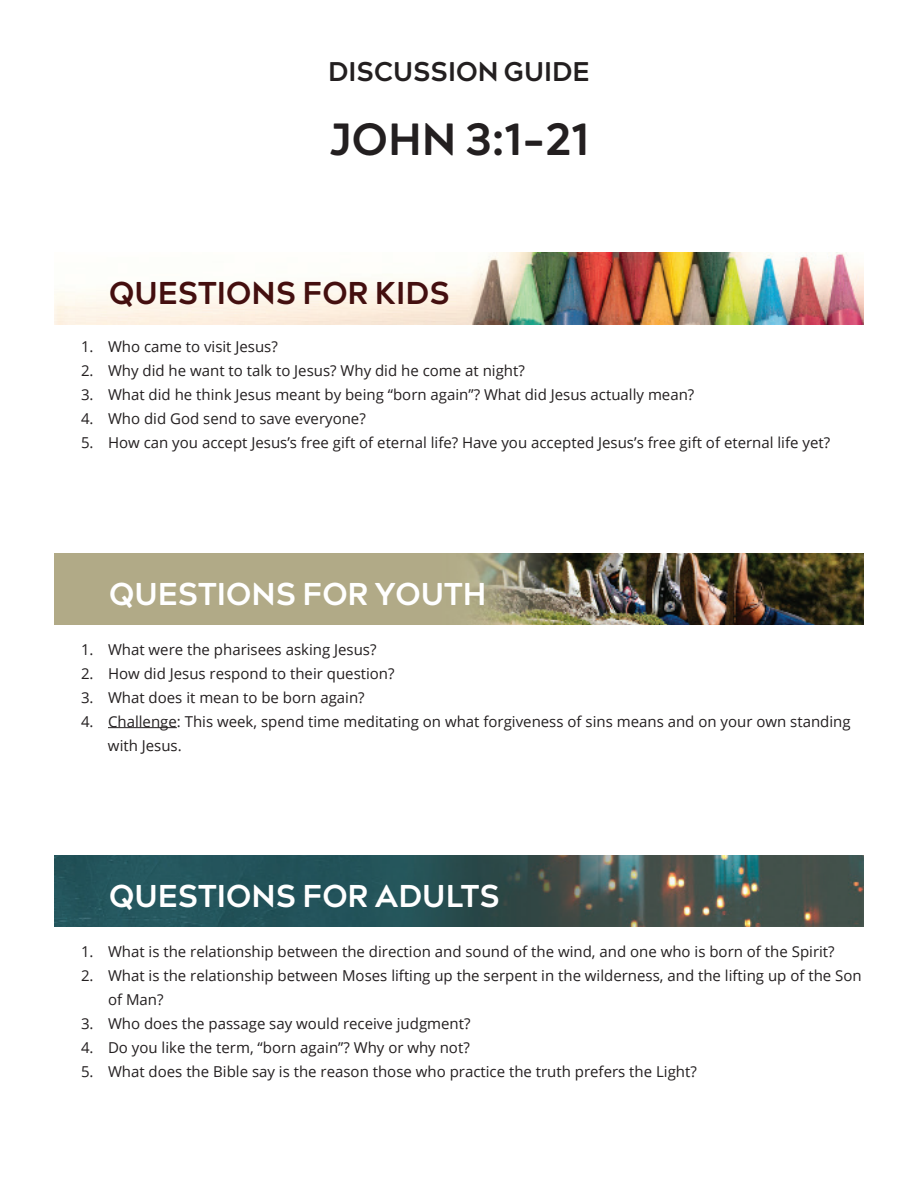
<style>
.page{position:relative;width:918px;height:1188px;background:#fff}
.page>*{position:absolute;margin:0;border:0;box-sizing:border-box;transform-origin:0 0}
.t1{font:700 45px "Acherus Grotesque";color:#231f20}
.t2{font:700 31.5px "Acherus Grotesque";color:#fff}
.t3{font:700 31.5px "Acherus Grotesque";color:#440f0f}
.t4{font:700 27px "Acherus Grotesque";color:#231f20}
.t5{font:15px/24px "Open Sans";color:#231f20}
</style>
<div class="page">
<img style="left:54px;top:253px;width:810px;height:71px">
<hr style="left:108px;top:727px;width:69px;height:1px;background:#231f20">
<img style="left:54px;top:553px;width:810px;height:72px">
<img style="left:54px;top:855px;width:810px;height:72px">
<h3 class="t4" style="left:328px;top:54px;width:263px">DISCUSSION GUIDE</h3>
<h1 class="t1" style="left:329px;top:111px;width:262px">JOHN 3:1-21</h1>
<h2 class="t3" style="left:109px;top:273px;width:342px">QUESTIONS FOR KIDS</h2>
<p class="t5" style="left:81px;top:335px;width:198px">1. Who came to visit Jesus?</p>
<p class="t5" style="left:81px;top:359px;width:445px">2. Why did he want to talk to Jesus? Why did he come at night?</p>
<p class="t5" style="left:81px;top:383px;width:615px">3. What did he think Jesus meant by being “born again”? What did Jesus actually mean?</p>
<p class="t5" style="left:81px;top:407px;width:286px">4. Who did God send to save everyone?</p>
<p class="t5" style="left:81px;top:431px;width:751px">5. How can you accept Jesus’s free gift of eternal life? Have you accepted Jesus’s free gift of eternal life yet?</p>
<h2 class="t2" style="left:109px;top:574px;width:379px">QUESTIONS FOR YOUTH</h2>
<p class="t5" style="left:81px;top:637px;width:297px">1. What were the pharisees asking Jesus?</p>
<p class="t5" style="left:81px;top:661px;width:315px">2. How did Jesus respond to their question?</p>
<p class="t5" style="left:81px;top:685px;width:285px">3. What does it mean to be born again?</p>
<p class="t5" style="left:108px;top:709px;width:744px;text-indent:-27px">4. Challenge: This week, spend time meditating on what forgiveness of sins means and on your own standing with Jesus.</p>
<h2 class="t2" style="left:109px;top:876px;width:392px">QUESTIONS FOR ADULTS</h2>
<p class="t5" style="left:81px;top:939px;width:755px">1. What is the relationship between the direction and sound of the wind, and one who is born of the Spirit?</p>
<p class="t5" style="left:108px;top:963px;width:755px;text-indent:-27px">2. What is the relationship between Moses lifting up the serpent in the wilderness, and the lifting up of the Son of Man?</p>
<p class="t5" style="left:81px;top:1011px;width:391px">3. Who does the passage say would receive judgment?</p>
<p class="t5" style="left:81px;top:1035px;width:390px">4. Do you like the term, “born again”? Why or why not?</p>
<p class="t5" style="left:81px;top:1059px;width:617px">5. What does the Bible say is the reason those who practice the truth prefers the Light?</p>
</div>
